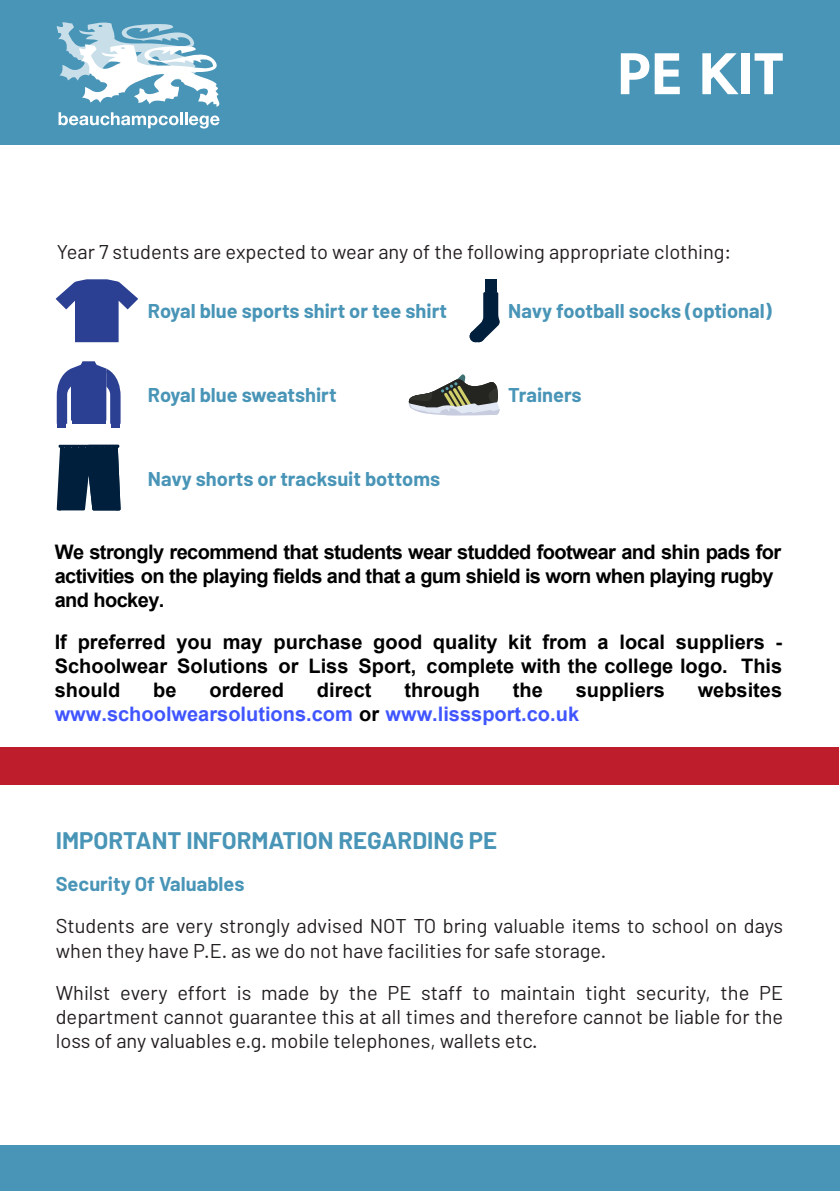
<style>
.page{position:relative;width:840px;height:1191px;background:#fff}
.page>*{position:absolute;margin:0;border:0;box-sizing:border-box;transform-origin:0 0}
.t1{font:700 60px "Harmonia Sans Pro Cyr";color:#fff}
.t2{font:700 24px "Barlow";color:#4995b7}
.t3{font:20px/24px "Barlow";color:#231f20}
.t4{font:700 20px/24px "Arial";letter-spacing:-.03em;color:#000}
.t5{font:700 20px "Barlow";color:#4995b7}
.t6{font:700 20px "Arial";color:#4055ff}
.t7{font:700 20px "Arial";color:#000}
.s1{color:#000}
</style>
<div class="page">
<div style="left:0;top:747px;width:838px;height:37px;background:#be1d2c"></div>
<div style="left:0;top:0;width:839px;height:145px;background:#4995b7"></div>
<svg style="left:57px;top:22px;width:163px;height:107px"></svg>
<svg style="left:56px;top:279px;width:82px;height:63px"></svg>
<div style="left:487px;top:279px;width:9px;height:13px;background:#001f3c"></div>
<div style="left:484px;top:279px;width:9px;height:13px;background:#001f3c"></div>
<svg style="left:469px;top:282px;width:30px;height:60px"></svg>
<svg style="left:57px;top:361px;width:63px;height:66px"></svg>
<hr style="left:72px;top:420px;width:33px;height:4px;background:#2b4093">
<svg style="left:408px;top:374px;width:91px;height:41px"></svg>
<svg style="left:57px;top:445px;width:63px;height:65px;background:#102d48"></svg>
<div style="left:67px;top:489px;width:12px;height:12px;background:#001f3c;border-radius:50%"></div>
<div style="left:0;top:1145px;width:839px;height:46px;background:#4995b7"></div>
<p class="t1" style="left:616px;top:35px;width:168px">PE KIT</p>
<p class="t3" style="left:57px;top:239px;width:675px">Year 7 students are expected to wear any of the following appropriate clothing:</p>
<p class="t5" style="left:148px;top:298px;width:300px">Royal blue sports shirt or tee shirt</p>
<p class="t5" style="left:508px;top:298px;width:265px">Navy football socks (optional)</p>
<p class="t5" style="left:148px;top:382px;width:190px">Royal blue sweatshirt</p>
<p class="t5" style="left:508px;top:382px;width:75px">Trainers</p>
<p class="t5" style="left:148px;top:466px;width:293px">Navy shorts or tracksuit bottoms</p>
<p class="t4" style="left:55px;top:540px;width:727px">We strongly recommend that students wear studded footwear and shin pads for activities on the playing fields and that a gum shield is worn when playing rugby and hockey.</p>
<p class="t4" style="left:55px;top:630px;width:728px;text-align:justify">If preferred you may purchase good quality kit from a local suppliers - Schoolwear Solutions or Liss Sport, complete with the college logo. This should</p>
<p class="t4" style="left:153px;top:678px;width:25px">be</p>
<p class="t7" style="left:209px;top:676px;width:76px">ordered</p>
<p class="t4" style="left:317px;top:678px;width:56px">direct</p>
<p class="t7" style="left:404px;top:676px;width:77px">through</p>
<p class="t4" style="left:512px;top:678px;width:31px">the</p>
<p class="t7" style="left:575px;top:676px;width:90px">suppliers</p>
<p class="t7" style="left:697px;top:676px;width:86px">websites</p>
<p class="t6" style="left:55px;top:700px;width:525px">www.schoolwearsolutions.com <span class="s1">or</span> www.lisssport.co.uk</p>
<p class="t2" style="left:56px;top:826px;width:442px">IMPORTANT INFORMATION REGARDING PE</p>
<p class="t5" style="left:56px;top:872px;width:190px">Security Of Valuables</p>
<p class="t3" style="left:56px;top:913px;width:728px">Students are very strongly advised NOT TO bring valuable items to school on days when they have P.E. as we do not have facilities for safe storage.</p>
<p class="t3" style="left:56px;top:979px;width:728px;text-align:justify">Whilst every effort is made by the PE staff to maintain tight security, the PE department cannot guarantee this at all times and therefore cannot be liable for the loss of any valuables e.g. mobile telephones, wallets etc.</p>
</div>
